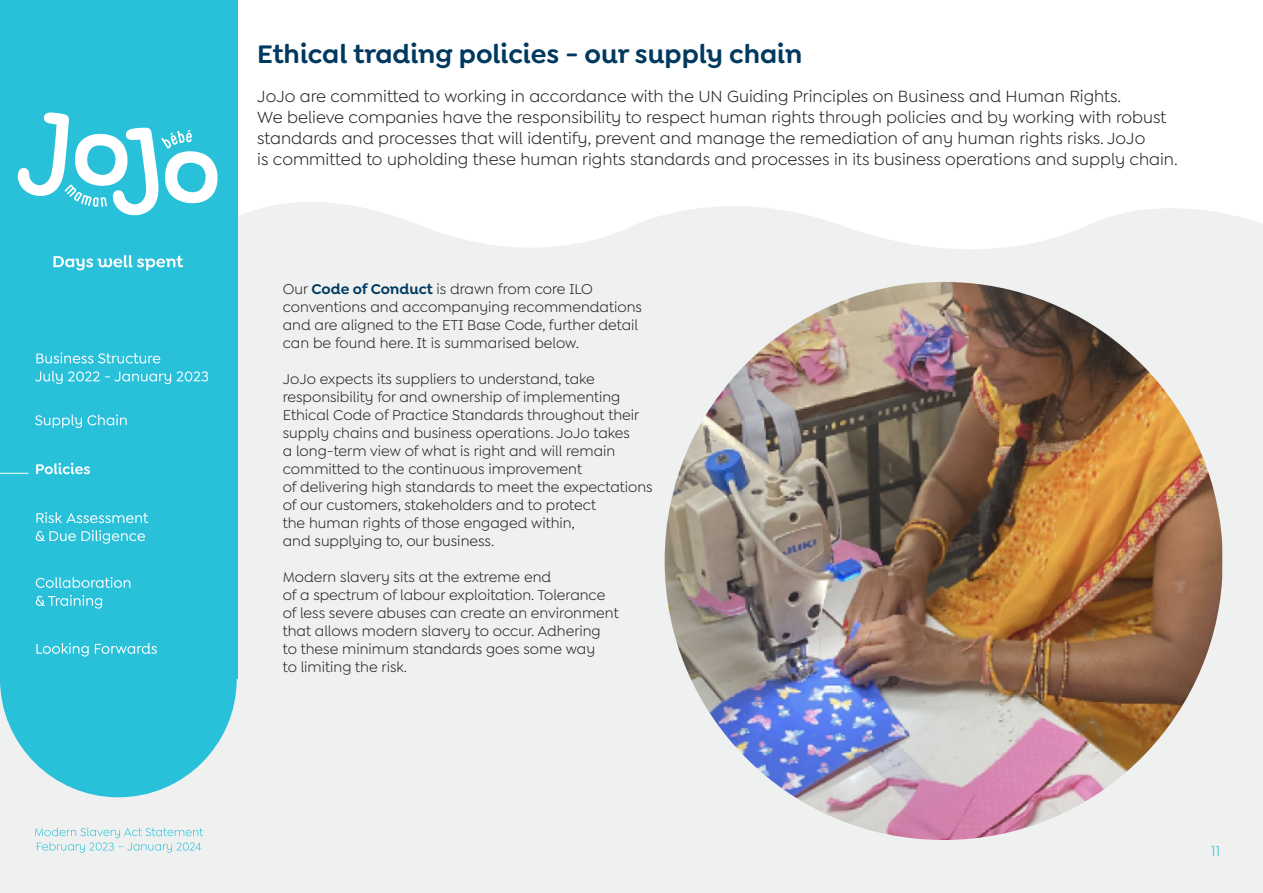
<style>
.page{position:relative;width:1263px;height:893px;background:#fff}
.page>*{position:absolute;margin:0;border:0;box-sizing:border-box;transform-origin:0 0}
.t1{font:600 27px "Goldplay Alt";color:#00395f}
.t2{font:17.25px/20.7px "Goldplay";color:#231f20}
.t3{font:15px/18px "Goldplay";color:#231f20}
.t4{font:15px "Goldplay";color:#29c0da}
.s1{font-family:"Goldplay Alt";font-weight:600;color:#00395f}
</style>
<div class="page">
<div style="left:0;top:381px;width:1263px;height:512px;background:#eff1f0"></div>
<svg style="left:237px;top:173px;width:1026px;height:241px;fill:#eff1f0"></svg>
<img style="left:665px;top:282px;width:557px;height:558px;border-radius:274px">
<svg style="left:35px;top:827px;width:168px;height:26px"></svg>
<div style="left:0;top:0;width:237px;height:679px;background:#29c0da"></div>
<div style="left:0;top:561px;width:237px;height:236px;background:#29c0da;border-radius:50%"></div>
<svg style="left:17px;top:112px;width:201px;height:104px"></svg>
<svg style="left:53px;top:255px;width:130px;height:15px"></svg>
<svg style="left:36px;top:643px;width:121px;height:13px"></svg>
<svg style="left:36px;top:595px;width:66px;height:14px"></svg>
<svg style="left:36px;top:577px;width:94px;height:11px"></svg>
<svg style="left:36px;top:530px;width:109px;height:14px"></svg>
<svg style="left:36px;top:512px;width:112px;height:11px"></svg>
<svg style="left:35px;top:371px;width:173px;height:13px"></svg>
<svg style="left:36px;top:352px;width:124px;height:11px"></svg>
<svg style="left:36px;top:463px;width:54px;height:11px"></svg>
<svg style="left:35px;top:414px;width:92px;height:14px"></svg>
<svg style="left:0;top:473px;width:28px;height:1px"></svg>
<p class="t1" style="left:257px;top:37px;width:546px">Ethical trading policies - our supply chain</p>
<p class="t2" style="left:257px;top:86px;width:865px">JoJo are committed to working in accordance with the UN Guiding Principles on Business and Human Rights.</p>
<p class="t2" style="left:257px;top:107px;width:910px">We believe companies have the responsibility to respect human rights through policies and by working with robust standards and processes that will identify, prevent and manage the remediation of any human rights risks. JoJo</p>
<p class="t2" style="left:257px;top:148px;width:922px">is committed to upholding these human rights standards and processes in its business operations and supply chain.</p>
<p class="t3" style="left:283px;top:280px;width:361px">Our <span class="s1">Code of Conduct</span> is drawn from core ILO conventions and accompanying recommendations and are aligned to the ETI Base Code, further detail can be found here. It is summarised below.</p>
<p class="t3" style="left:283px;top:370px;width:358px">JoJo expects its suppliers to understand, take responsibility for and ownership of implementing Ethical Code of Practice Standards throughout their supply chains and business operations. JoJo takes a long-term view of what is right and will remain committed to the continuous improvement</p>
<p class="t3" style="left:283px;top:478px;width:371px">of delivering high standards to meet the expectations</p>
<p class="t3" style="left:283px;top:496px;width:315px">of our customers, stakeholders and to protect</p>
<p class="t3" style="left:283px;top:514px;width:293px">the human rights of those engaged within,</p>
<p class="t3" style="left:283px;top:532px;width:213px">and supplying to, our business.</p>
<p class="t3" style="left:283px;top:568px;width:270px">Modern slavery sits at the extreme end</p>
<p class="t3" style="left:283px;top:586px;width:324px">of a spectrum of labour exploitation. Tolerance</p>
<p class="t3" style="left:283px;top:604px;width:337px">of less severe abuses can create an environment</p>
<p class="t3" style="left:283px;top:622px;width:319px">that allows modern slavery to occur. Adhering</p>
<p class="t3" style="left:283px;top:640px;width:314px">to these minimum standards goes some way</p>
<p class="t3" style="left:283px;top:658px;width:126px">to limiting the risk.</p>
<p class="t4" style="left:1211px;top:843px;width:10px">11</p>
</div>
